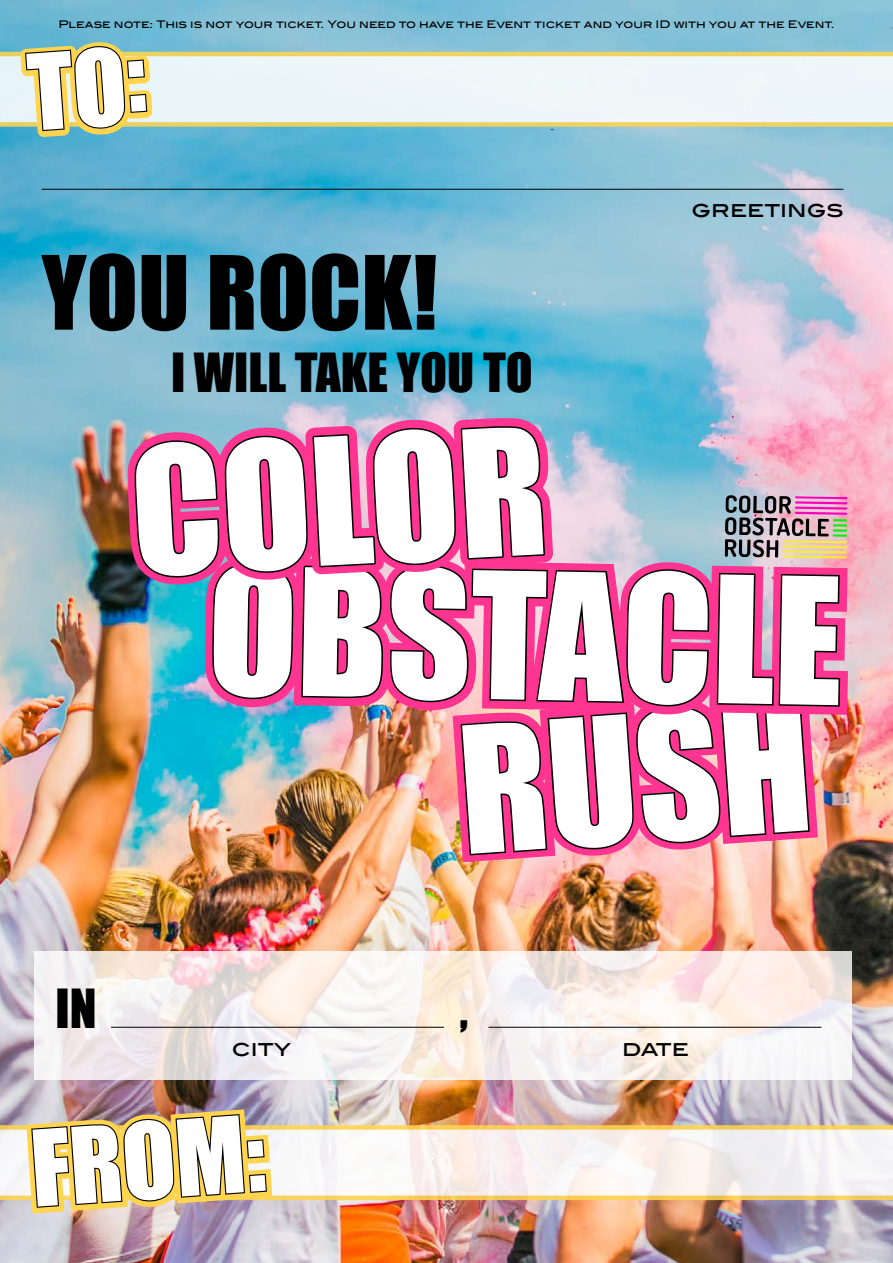
<style>
.page{position:relative;width:893px;height:1263px;background:#fff}
.page>*{position:absolute;margin:0;border:0;box-sizing:border-box;transform-origin:0 0}
.t1{font:162.75px "Impact";color:#fff}
.t2{font:97.5px "Impact";color:#fff}
.t3{font:94.5px "Impact";color:#000}
.t4{font:49.5px "Impact";color:#000}
.t5{font:500 21px "ITC Blair";color:#000}
.t6{font:500 10.5px "ITC Blair";color:#000}
</style>
<div class="page">
<img style="left:0;top:0;width:893px;height:1263px">
<svg style="left:34px;top:951px;width:817px;height:128px"></svg>
<svg style="left:0;top:1125px;width:893px;height:75px;fill:#f8f2f2"></svg>
<svg style="left:281px;top:0;width:88px;height:251px;background:#62b5d4"></svg>
<svg style="left:369px;top:0;width:121px;height:251px;background:#6cb9d6"></svg>
<hr style="left:111px;top:1027px;width:333px;height:1px;background:#000">
<hr style="left:488px;top:1027px;width:333px;height:1px;background:#000">
<svg style="left:0;top:52px;width:893px;height:75px;fill:#eef6f9"></svg>
<hr style="left:42px;top:189px;width:801px;height:1px;background:#000">
<img style="left:114px;top:251px;width:743px;height:621px">
<img style="left:20px;top:962px;width:259px;height:280px">
<svg style="left:14px;top:33px;width:145px;height:111px;background:#b5be91"></svg>
<p class="t6" style="left:59px;top:18px;width:777px">Please note: This is not your ticket. You need to have the Event ticket and your ID with you at the Event.</p>
<p class="t3" style="left:42px;top:219px;width:397px">YOU ROCK!</p>
<p class="t4" style="left:171px;top:334px;width:363px">I WILL TAKE YOU TO</p>
<p class="t5" style="left:691px;top:197px;width:154px">greetings</p>
<p class="t1" style="left:126px;top:385px;width:417px;rotate:-3deg">COLOR</p>
<p class="t1" style="left:211px;top:504px;width:635px;rotate:1deg">OBSTACLE</p>
<p class="t1" style="left:451px;top:663px;width:353px;rotate:-4deg">RUSH</p>
<p class="t4" style="left:56px;top:970px;width:43px">IN</p>
<p class="t4" style="left:460px;top:970px;width:10px">,</p>
<p class="t5" style="left:232px;top:1035px;width:61px">city</p>
<p class="t5" style="left:622px;top:1035px;width:68px">date</p>
<p class="t2" style="left:26px;top:1093px;width:236px;rotate:-4deg">FROM:</p>
</div>
